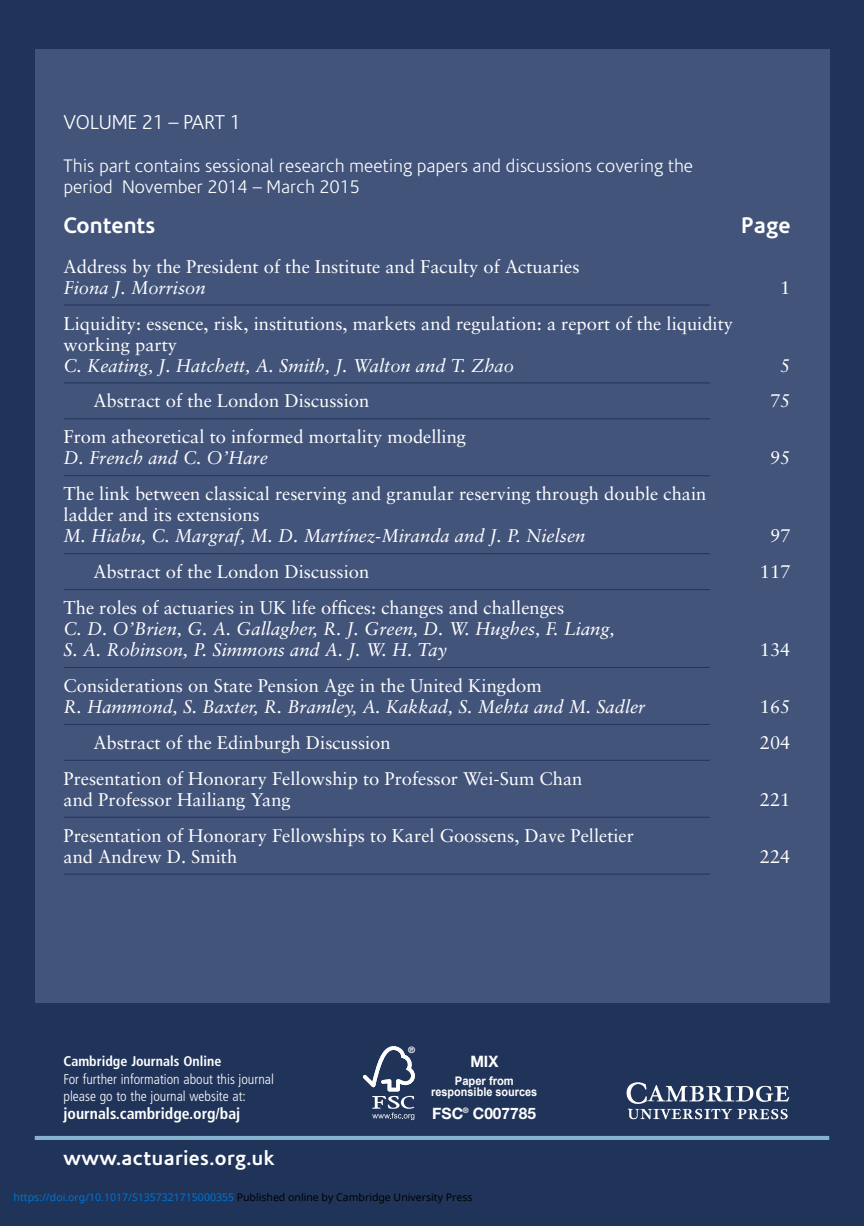
<style>
.page{position:relative;width:864px;height:1226px;background:#fff}
.page>*{position:absolute;margin:0;border:0;box-sizing:border-box;transform-origin:0 0}
.t1{font:700 22.75px "Corisande";color:#fff}
.t2{font:700 20.3px "Corisande";letter-spacing:.02em;color:#fff}
.t3{font:300 20.3px "Corisande";letter-spacing:-.015em;color:#fff}
.t4{font:18.38px/21px "Sabon";color:#fff}
.t5{font:italic 18.38px/21px "Sabon";color:#fff}
.t6{font:300 18.38px/21px "Corisande";color:#fff}
.t7{font:700 condensed 15.75px "Frutiger LT Std";color:#fff}
.t8{font:700 15.75px "Helvetica Neue";color:#fff}
.t9{font:700 15.75px "Helvetica Neue";color:#fff;scale:.95 1}
.t10{font:300 condensed 14px/17.5px "Frutiger LT Std";color:#fff}
.t11{font:700 condensed 14px "Frutiger LT Std";color:#fff}
.t12{font:700 11.9px "Arial";color:#fff;scale:.91 1}
.t13{font:700 11.72px "Arial";color:#fff;scale:.95 1}
.t14{font:10.5px "Noto Sans";color:#0172cf}
.t15{font:700 8.92px "Helvetica Neue";color:#fff}
.s1{font-size:15.58px}
.s2{color:#000}
</style>
<div class="page">
<div style="left:0;top:0;width:863px;height:1225px;background:#20345a"></div>
<div style="left:35px;top:50px;width:793px;height:952px;background:#43547b"></div>
<svg style="left:35px;top:1135px;width:793px;height:4px;fill:#84b2cf"></svg>
<hr style="left:63px;top:304px;width:646px;height:1px;background:#20345a">
<hr style="left:63px;top:382px;width:646px;height:1px;background:#20345a">
<hr style="left:63px;top:418px;width:646px;height:1px;background:#20345a">
<hr style="left:63px;top:475px;width:646px;height:1px;background:#20345a">
<hr style="left:63px;top:553px;width:646px;height:1px;background:#20345a">
<hr style="left:63px;top:589px;width:646px;height:1px;background:#20345a">
<hr style="left:63px;top:667px;width:646px;height:1px;background:#20345a">
<hr style="left:63px;top:724px;width:646px;height:1px;background:#20345a">
<hr style="left:63px;top:759px;width:646px;height:1px;background:#20345a">
<hr style="left:63px;top:816px;width:646px;height:1px;background:#20345a">
<hr style="left:63px;top:873px;width:646px;height:1px;background:#20345a">
<img style="left:626px;top:1082px;width:164px;height:38px">
<svg style="left:363px;top:1046px;width:51px;height:73px"></svg>
<p class="t3" style="left:63px;top:115px;width:179px">VOLUME 21 – PART 1</p>
<p class="t6" style="left:63px;top:157px;width:630px">This part contains sessional research meeting papers and discussions covering the period November 2014 – March 2015</p>
<p class="t1" style="left:63px;top:217px;width:93px">Contents</p>
<p class="t1" style="left:740px;top:217px;width:51px">Page</p>
<p class="t4" style="left:63px;top:257px;width:517px">Address by the President of the Institute and Faculty of Actuaries</p>
<p class="t5" style="left:63px;top:278px;width:143px">Fiona J. Morrison</p>
<p class="t4" style="left:780px;top:278px;width:12px">1</p>
<p class="t4" style="left:63px;top:314px;width:670px">Liquidity: essence, risk, institutions, markets and regulation: a report of the liquidity working party</p>
<p class="t5" style="left:63px;top:356px;width:452px">C. Keating, J. Hatchett, A. Smith, J. Walton and T. Zhao</p>
<p class="t4" style="left:780px;top:356px;width:12px">5</p>
<p class="t4" style="left:93px;top:392px;width:277px">Abstract of the London Discussion</p>
<p class="t4" style="left:769px;top:392px;width:22px">75</p>
<p class="t4" style="left:63px;top:428px;width:404px">From atheoretical to informed mortality modelling</p>
<p class="t5" style="left:63px;top:449px;width:206px">D. French and C. O’Hare</p>
<p class="t4" style="left:769px;top:449px;width:22px">95</p>
<p class="t4" style="left:63px;top:485px;width:644px">The link between classical reserving and granular reserving through double chain ladder and its extensions</p>
<p class="t5" style="left:63px;top:527px;width:523px">M. Hiabu, C. Margraf, M. D. Martínez-Miranda and J. P. Nielsen</p>
<p class="t4" style="left:769px;top:527px;width:22px">97</p>
<p class="t4" style="left:93px;top:563px;width:277px">Abstract of the London Discussion</p>
<p class="t4" style="left:759px;top:563px;width:32px">117</p>
<p class="t4" style="left:63px;top:598px;width:502px">The roles of actuaries in UK life offices: changes and challenges</p>
<p class="t5" style="left:63px;top:619px;width:552px">C. D. O’Brien, G. A. Gallagher, R. J. Green, D. W. Hughes, F. Liang,<br>S. A. Robinson, P. Simmons and A. J. W. H. Tay</p>
<p class="t4" style="left:759px;top:640px;width:32px">134</p>
<p class="t4" style="left:63px;top:676px;width:479px">Considerations on State Pension Age in the United Kingdom</p>
<p class="t5" style="left:63px;top:697px;width:583px">R. Hammond, S. Baxter, R. Bramley, A. Kakkad, S. Mehta and M. Sadler</p>
<p class="t4" style="left:759px;top:697px;width:32px">165</p>
<p class="t4" style="left:93px;top:733px;width:299px">Abstract of the Edinburgh Discussion</p>
<p class="t4" style="left:759px;top:733px;width:32px">204</p>
<p class="t4" style="left:63px;top:769px;width:520px">Presentation of Honorary Fellowship to Professor Wei-Sum Chan and Professor Hailiang Yang</p>
<p class="t4" style="left:759px;top:790px;width:32px">221</p>
<p class="t4" style="left:63px;top:826px;width:571px">Presentation of Honorary Fellowships to Karel Goossens, Dave Pelletier and Andrew D. Smith</p>
<p class="t11" style="left:63px;top:1055px;width:159px">Cambridge Journals Online</p>
<p class="t10" style="left:63px;top:1071px;width:212px">For further information about this journal please go to the journal website at:</p>
<p class="t7" style="left:63px;top:1106px;width:178px">journals.cambridge.org/baj</p>
<p class="t2" style="left:63px;top:1150px;width:213px">www.actuaries.org.uk</p>
<p class="t15" style="left:408px;top:1046px;width:9px">®</p>
<p class="t9" style="left:470px;top:1055px;width:31px">MIX</p>
<p class="t13" style="left:454px;top:1073px;width:63px">Paper from</p>
<p class="t12" style="left:431px;top:1085px;width:118px">responsible sources</p>
<p class="t8" style="left:432px;top:1107px;width:105px"><span class="s1">FSC</span><sup>®</sup> C007785</p>
<p class="t14" style="left:14px;top:1189px;width:460px">https://doi.org/10.1017/S1357321715000355 <span class="s2">Published online by Cambridge University Press</span></p>
<p class="t4" style="left:759px;top:847px;width:32px">224</p>
</div>
